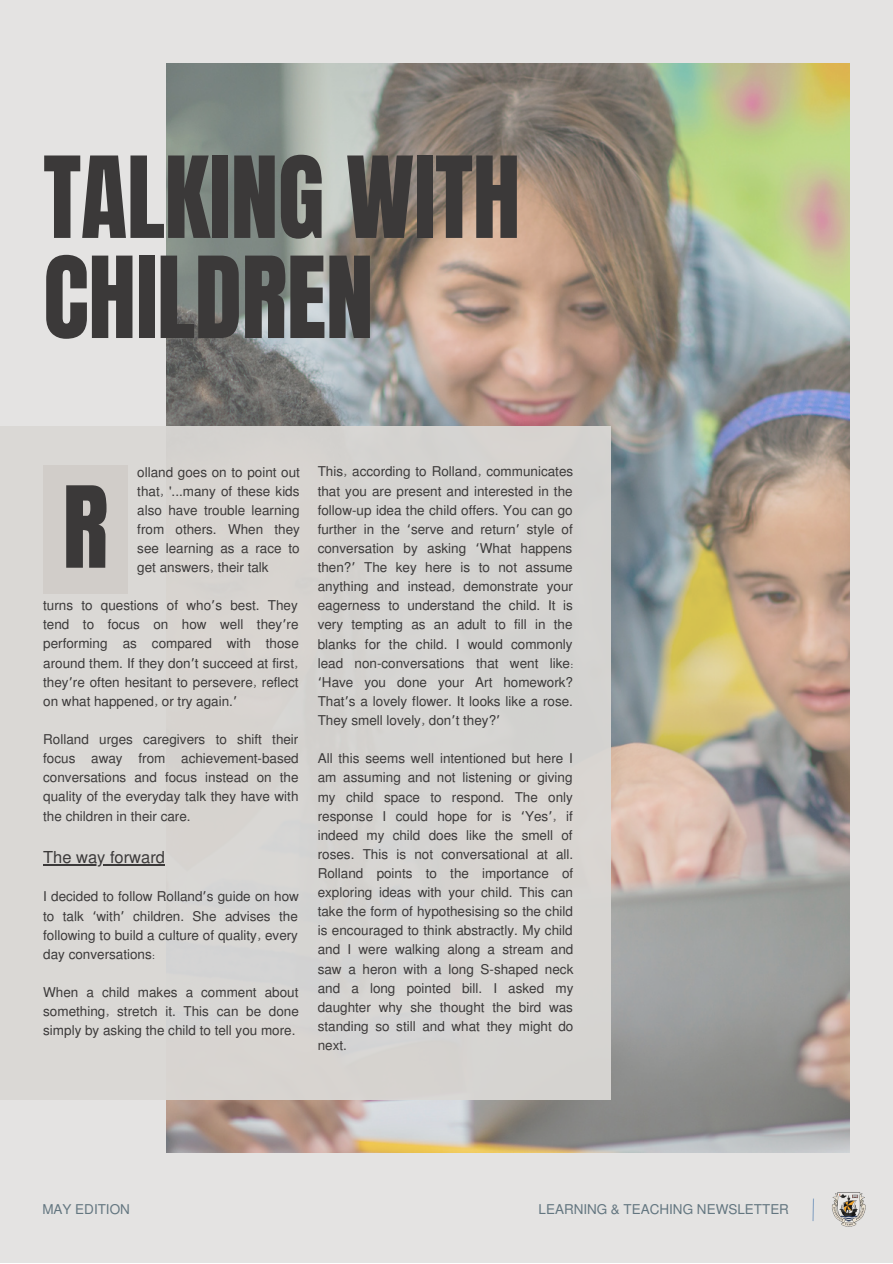
<style>
.page{position:relative;width:893px;height:1264px;background:#fff}
.page>*{position:absolute;margin:0;border:0;box-sizing:border-box;transform-origin:0 0}
.t1{font:95.85px/100.1px "Anton";letter-spacing:-.005em;color:#3b3939}
.t2{font:16.5px "Mukti";color:#3b3939}
.t3{font:13.5px/19px "Mukti";color:#3b3939;text-align:justify}
.t4{font:13.5px "Mukti";color:#637680}
.s1{font-family:"Noto Sans Gurmukhi"}
</style>
<div class="page">
<div style="left:0;top:0;width:892px;height:1262px;background:#e4e3e2"></div>
<img style="left:166px;top:64px;width:683px;height:1088px">
<div style="left:0;top:426px;width:611px;height:674px;background:#dad8d5"></div>
<svg style="left:812px;top:1198px;width:2px;height:23px"></svg>
<div style="left:43px;top:464px;width:85px;height:129px;background:#d1cdc9"></div>
<img style="left:832px;top:1192px;width:34px;height:35px">
<hr style="left:43px;top:864px;width:122px;height:1px;background:#3b3939">
<p class="t1" style="left:43px;top:149px;width:478px">TALKING WITH<br>CHILDREN</p>
<p class="t1" style="left:63px;top:479px;width:47px">R</p>
<p class="t3" style="left:137px;top:461px;width:164px">olland goes on to point out that, '...many of these kids also have trouble learning from others. When they see learning as a race to</p>
<p class="t3" style="left:137px;top:557px;width:133px">get answers, their talk</p>
<p class="t3" style="left:43px;top:595px;width:257px">turns to questions of who<span class="s1">’</span>s best. They tend to focus on how well they<span class="s1">’</span>re performing as compared with those around them. If they don<span class="s1">’</span>t succeed at first, they<span class="s1">’</span>re often hesitant to persevere, reflect on what happened, or try again.<span class="s1">’</span></p>
<p class="t3" style="left:43px;top:729px;width:257px">Rolland urges caregivers to shift their focus away from achievement-based conversations and focus instead on the quality of the everyday talk they have with the children in their care.</p>
<p class="t2" style="left:43px;top:845px;width:123px">The way forward</p>
<p class="t3" style="left:43px;top:886px;width:257px">I decided to follow Rolland<span class="s1">’</span>s guide on how to talk <span class="s1">‘</span>with<span class="s1">’</span> children. She advises the following to build a culture of quality, every day conversations:</p>
<p class="t3" style="left:43px;top:982px;width:257px">When a child makes a comment about something, stretch it. This can be done simply by asking the child to tell you more.</p>
<p class="t3" style="left:318px;top:461px;width:257px">This, according to Rolland, communicates that you are present and interested in the follow-up idea the child offers. You can go further in the <span class="s1">‘</span>serve and return<span class="s1">’</span> style of conversation by asking <span class="s1">‘</span>What happens then?<span class="s1">’</span> The key here is to not assume anything and instead, demonstrate your eagerness to understand the child. It is very tempting as an adult to fill in the blanks for the child. I would commonly lead non-conversations that went like: <span class="s1">‘</span>Have you done your Art homework?<br>That<span class="s1">’</span>s a lovely flower. It looks like a rose.<br>They smell lovely, don<span class="s1">’</span>t they?<span class="s1">’</span></p>
<p class="t3" style="left:318px;top:748px;width:257px">All this seems well intentioned but here I am assuming and not listening or giving my child space to respond. The only response I could hope for is <span class="s1">‘</span>Yes<span class="s1">’</span>, if indeed my child does like the smell of roses. This is not conversational at all.<br>Rolland points to the importance of exploring ideas with your child. This can take the form of hypothesising so the child is encouraged to think abstractly. My child and I were walking along a stream and saw a heron with a long S-shaped neck and a long pointed bill. I asked my daughter why she thought the bird was standing so still and what they might do next.</p>
<p class="t4" style="left:42px;top:1199px;width:89px">MAY EDITION</p>
<p class="t4" style="left:538px;top:1199px;width:252px">LEARNING &amp; TEACHING NEWSLETTER</p>
</div>
